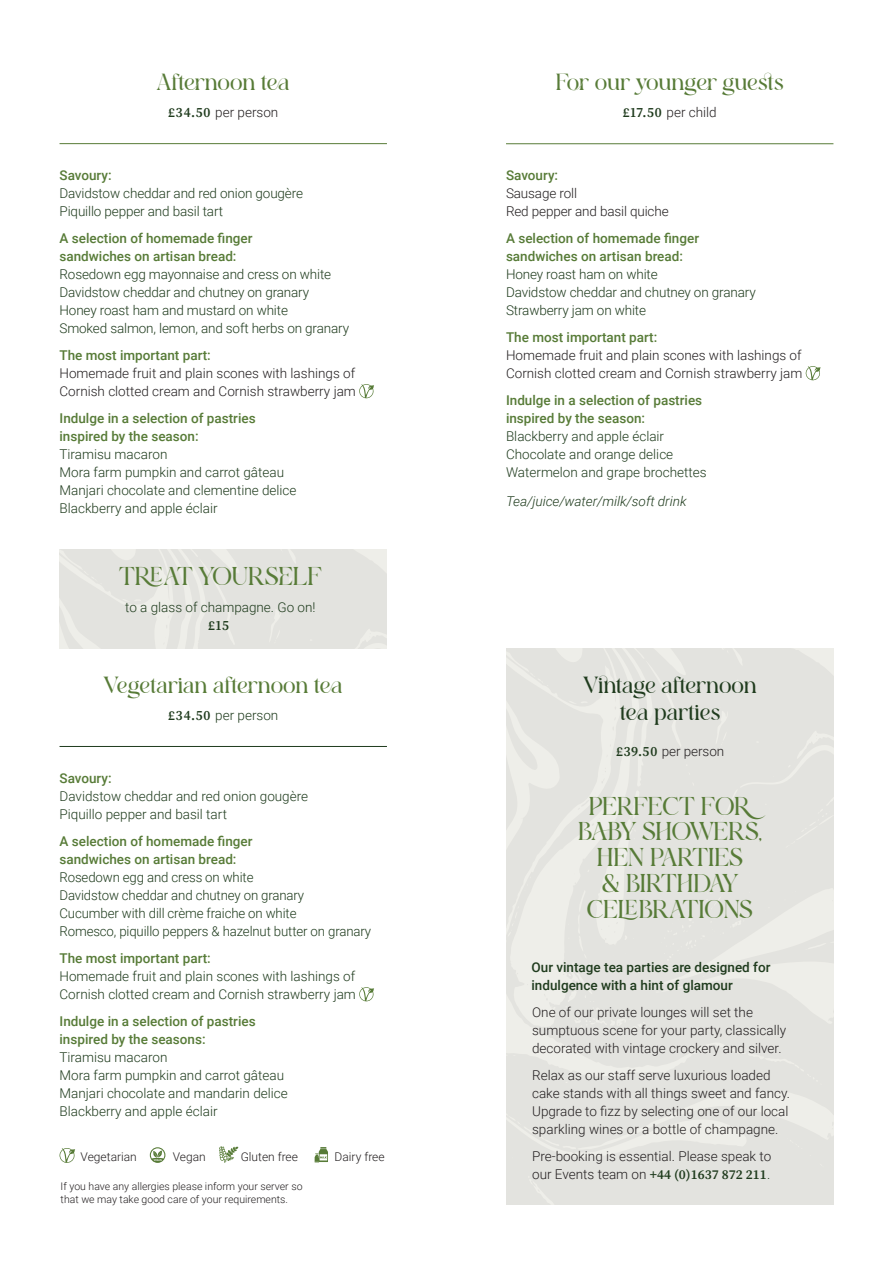
<style>
.page{position:relative;width:893px;height:1263px;background:#fff}
.page>*{position:absolute;margin:0;border:0;box-sizing:border-box;transform-origin:0 0}
.t1{font:23.1px/26px "Bomiro";letter-spacing:-.01em;color:#577b37;text-align:center}
.t2{font:21px "Bomiro";letter-spacing:-.005em;color:#577b37}
.t3{font:21px/27px "Bomiro";color:#1f3b1d;text-align:center}
.t4{font:300 13.5px/18px "Roboto";color:#1f3b1d}
.t5{font:300 13.5px/18px "Roboto";color:#231f20}
.t6{font:500 13.5px/18px "Roboto";color:#1f3b1d}
.t7{font:italic 300 13.5px "Roboto";color:#1f3b1d}
.t8{font:13.5px "Source Serif Variable";color:#1f3b1d}
.t9{font:300 12px "Roboto";color:#231f20}
.t10{font:300 10.5px/13.5px "Roboto";color:#231f20}
.s1{font-family:"Source Serif Variable";font-weight:400;color:#1f3b1d}
.s2{font-weight:500;color:#577b37}
.s3{font-family:"Source Serif Variable";font-weight:400}
.s4{color:#1f3b1d}
</style>
<div class="page">
<svg style="left:359px;top:384px;width:15px;height:15px"></svg>
<svg style="left:150px;top:1147px;width:15px;height:16px"></svg>
<svg style="left:59px;top:1148px;width:16px;height:15px"></svg>
<svg style="left:219px;top:1146px;width:19px;height:17px"></svg>
<svg style="left:315px;top:1147px;width:13px;height:15px"></svg>
<svg style="left:805px;top:366px;width:16px;height:15px"></svg>
<hr style="left:60px;top:143px;width:327px;height:1px;background:#577b37">
<hr style="left:506px;top:143px;width:327px;height:1px;background:#577b37">
<svg style="left:359px;top:987px;width:15px;height:15px"></svg>
<hr style="left:60px;top:746px;width:327px;height:1px;background:#1f3b1d">
<svg style="left:506px;top:648px;width:327px;height:556px;background:#e5e5e1"></svg>
<svg style="left:829px;top:1121px;width:4px;height:13px"></svg>
<svg style="left:544px;top:992px;width:4px;height:9px"></svg>
<svg style="left:563px;top:973px;width:3px;height:9px"></svg>
<svg style="left:612px;top:681px;width:4px;height:29px"></svg>
<svg style="left:606px;top:739px;width:7px;height:19px"></svg>
<svg style="left:578px;top:793px;width:26px;height:36px"></svg>
<svg style="left:600px;top:767px;width:6px;height:17px"></svg>
<svg style="left:601px;top:922px;width:18px;height:18px"></svg>
<svg style="left:530px;top:1180px;width:11px;height:12px"></svg>
<svg style="left:734px;top:921px;width:6px;height:5px"></svg>
<svg style="left:60px;top:549px;width:327px;height:99px;background:#e4e4e0"></svg>
<p class="t2" style="left:157px;top:70px;width:134px">Afternoon tea</p>
<p class="t2" style="left:556px;top:70px;width:229px">For our younger guests</p>
<p class="t5" style="left:168px;top:103px;width:112px"><span class="s1">£34.50</span> per person</p>
<p class="t5" style="left:623px;top:103px;width:96px"><span class="s1">£17.50</span> per child</p>
<p class="t4" style="left:60px;top:166px;width:245px"><span class="s2">Savoury:<br></span>Davidstow cheddar and red onion gougère<br>Piquillo pepper and basil tart</p>
<p class="t4" style="left:60px;top:229px;width:291px"><span class="s2">A selection of homemade finger<br>sandwiches on artisan bread:<br></span>Rosedown egg mayonnaise and cress on white Davidstow cheddar and chutney on granary Honey roast ham and mustard on white<br>Smoked salmon, lemon, and soft herbs on granary</p>
<p class="t5" style="left:60px;top:346px;width:298px"><span class="s2">The most important part:<br></span>Homemade fruit and plain scones with lashings of<br>Cornish clotted cream and Cornish strawberry jam</p>
<p class="t4" style="left:60px;top:409px;width:239px"><span class="s2">Indulge in a selection of pastries inspired by the season:<br></span>Tiramisu macaron<br>Mora farm pumpkin and carrot gâteau<br>Manjari chocolate and clementine delice<br>Blackberry and apple éclair</p>
<p class="t1" style="left:119px;top:564px;width:204px">TREAT YOURSELF</p>
<p class="t8" style="left:208px;top:616px;width:23px">£15</p>
<p class="t4" style="left:125px;top:598px;width:192px">to a glass of champagne. Go on!</p>
<p class="t2" style="left:104px;top:673px;width:240px">Vegetarian afternoon tea</p>
<p class="t4" style="left:168px;top:706px;width:112px"><span class="s3">£34.50</span> per person</p>
<p class="t4" style="left:60px;top:769px;width:250px"><span class="s2">Savoury:<br></span>Davidstow cheddar and red onion gougère<br>Piquillo pepper and basil tart</p>
<p class="t4" style="left:60px;top:832px;width:313px"><span class="s2">A selection of homemade finger<br>sandwiches on artisan bread:<br></span>Rosedown egg and cress on white<br>Davidstow cheddar and chutney on granary<br>Cucumber with dill crème fraiche on white<br>Romesco, piquillo peppers &amp; hazelnut butter on granary</p>
<p class="t4" style="left:60px;top:949px;width:298px"><span class="s2">The most important part:<br></span>Homemade fruit and plain scones with lashings of<br>Cornish clotted cream and Cornish strawberry jam</p>
<p class="t4" style="left:60px;top:1012px;width:230px"><span class="s2">Indulge in a selection of pastries inspired by the seasons:<br></span>Tiramisu macaron<br>Mora farm pumpkin and carrot gâteau<br>Manjari chocolate and mandarin delice<br>Blackberry and apple éclair</p>
<p class="t9" style="left:81px;top:1148px;width:58px">Vegetarian</p>
<p class="t9" style="left:173px;top:1148px;width:35px">Vegan</p>
<p class="t9" style="left:241px;top:1148px;width:59px">Gluten free</p>
<p class="t9" style="left:335px;top:1148px;width:52px">Dairy free</p>
<p class="t10" style="left:61px;top:1179px;width:243px">If you have any allergies please inform your server so that we may take good care of your requirements.</p>
<p class="t5" style="left:506px;top:166px;width:164px"><span class="s2">Savoury:<br></span>Sausage roll<br>Red pepper and basil quiche</p>
<p class="t4" style="left:506px;top:229px;width:251px"><span class="s2">A selection of homemade finger sandwiches on artisan bread:<br></span>Honey roast ham on white<br>Davidstow cheddar and chutney on granary<br>Strawberry jam on white</p>
<p class="t5" style="left:506px;top:328px;width:298px"><span class="s2">The most important part:<br></span>Homemade fruit and plain scones with lashings of<br>Cornish clotted cream and Cornish strawberry jam</p>
<p class="t4" style="left:506px;top:391px;width:202px"><span class="s2">Indulge in a selection of pastries inspired by the season:<br></span>Blackberry and apple éclair<br>Chocolate and orange delice<br>Watermelon and grape brochettes</p>
<p class="t7" style="left:506px;top:491px;width:182px">Tea/juice/water/milk/soft drink</p>
<p class="t3" style="left:583px;top:672px;width:175px">Vintage afternoon tea parties</p>
<p class="t5" style="left:616px;top:742px;width:110px"><span class="s1">£39.50</span> per person</p>
<p class="t1" style="left:578px;top:794px;width:189px">PERFECT FOR<br>BABY SHOWERS,<br>HEN PARTIES<br>&amp; BIRTHDAY<br>CELEBRATIONS</p>
<p class="t6" style="left:531px;top:958px;width:240px">Our vintage tea parties are designed for indulgence with a hint of glamour</p>
<p class="t5" style="left:532px;top:1003px;width:255px">One of our private lounges will set the sumptuous scene for your party, classically decorated with vintage crockery and silver.</p>
<p class="t5" style="left:532px;top:1066px;width:259px">Relax as our staff serve luxurious loaded cake stands with all things sweet and fancy.<br>Upgrade to fizz by selecting one of our local sparkling wines or a bottle of champagne.</p>
<p class="t5" style="left:532px;top:1147px;width:241px">Pre-booking is essential. Please speak to our Events team on <span class="s1">+44 (0)1637 872 211</span><span class="s4">.</span></p>
</div>
